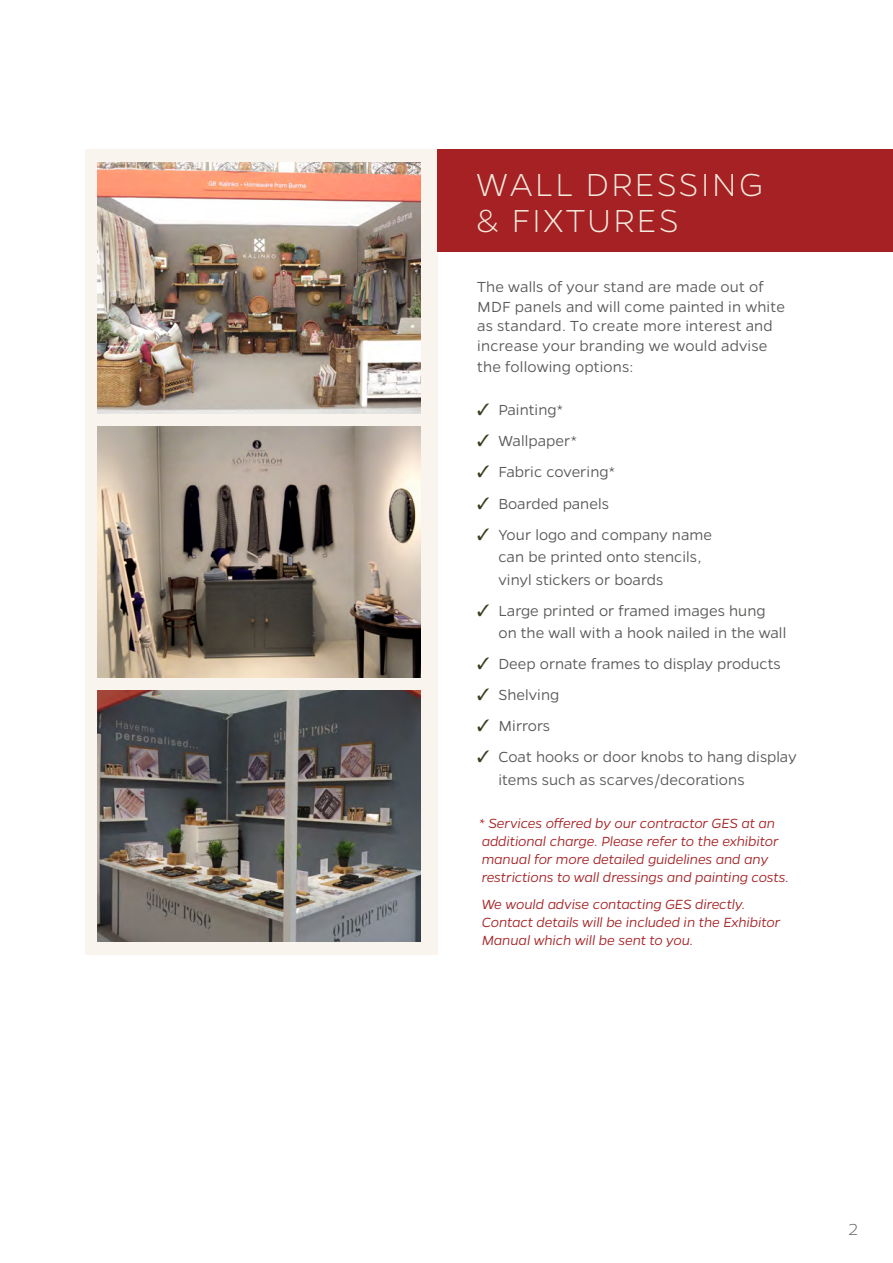
<style>
.page{position:relative;width:893px;height:1263px;background:#fff}
.page>*{position:absolute;margin:0;border:0;box-sizing:border-box;transform-origin:0 0}
.Big_Body_Copy{font:200 36px/36px "Gentona";letter-spacing:.06em;color:#f2ebdd}
.t1{font:200 18px "Gentona";color:#585857}
.body_bullet{font:300 16.5px/22.5px "Gentona";color:#585857}
.body{font:300 16.5px/19.5px "Gentona";letter-spacing:.01em;color:#585857}
.normal_body{font:italic 300 15px/18px "Gentona";letter-spacing:-.01em;color:#a52124}
.s1{color:#3e3e20}
</style>
<div class="page">
<div style="left:85px;top:150px;width:352px;height:805px;background:#f9f5ee"></div>
<img style="left:98px;top:691px;width:323px;height:251px">
<img style="left:98px;top:163px;width:323px;height:250px">
<img style="left:98px;top:427px;width:323px;height:251px">
<div style="left:437px;top:150px;width:456px;height:102px;background:#a52124"></div>
<p class="Big_Body_Copy" style="left:476px;top:166px;width:288px">WALL DRESSING &amp; FIXTURES</p>
<p class="body" style="left:477px;top:277px;width:309px">The walls of your stand are made out of MDF panels and will come painted in white as standard. To create more interest and increase your branding we would advise</p>
<p class="body" style="left:477px;top:357px;width:158px">the following options:</p>
<p class="body_bullet" style="left:477px;top:399px;width:88px"><span class="s1">✓</span> Painting*</p>
<p class="body_bullet" style="left:477px;top:430px;width:102px"><span class="s1">✓</span> Wallpaper*</p>
<p class="body_bullet" style="left:477px;top:461px;width:140px"><span class="s1">✓</span> Fabric covering*</p>
<p class="body_bullet" style="left:477px;top:492px;width:133px"><span class="s1">✓</span> Boarded panels</p>
<p class="body_bullet" style="left:498px;top:523px;width:215px;text-indent:-21px"><span class="s1">✓</span> Your logo and company name can be printed onto stencils, vinyl stickers or boards</p>
<p class="body_bullet" style="left:498px;top:599px;width:289px;text-indent:-21px"><span class="s1">✓</span> Large printed or framed images hung on the wall with a hook nailed in the wall</p>
<p class="body_bullet" style="left:477px;top:652px;width:305px"><span class="s1">✓</span> Deep ornate frames to display products</p>
<p class="body_bullet" style="left:477px;top:683px;width:83px"><span class="s1">✓</span> Shelving</p>
<p class="body_bullet" style="left:477px;top:714px;width:74px"><span class="s1">✓</span> Mirrors</p>
<p class="body_bullet" style="left:498px;top:745px;width:300px;text-indent:-21px"><span class="s1">✓</span> Coat hooks or door knobs to hang display items such as scarves/decorations</p>
<p class="normal_body" style="left:479px;top:814px;width:312px">* Services offered by our contractor GES at an additional charge. Please refer to the exhibitor manual for more detailed guidelines and any restrictions to wall dressings and painting costs.</p>
<p class="normal_body" style="left:482px;top:895px;width:300px">We would advise contacting GES directly.<br>Contact details will be included in the Exhibitor<br>Manual which will be sent to you.</p>
<p class="t1" style="left:848px;top:1219px;width:11px">2</p>
</div>
